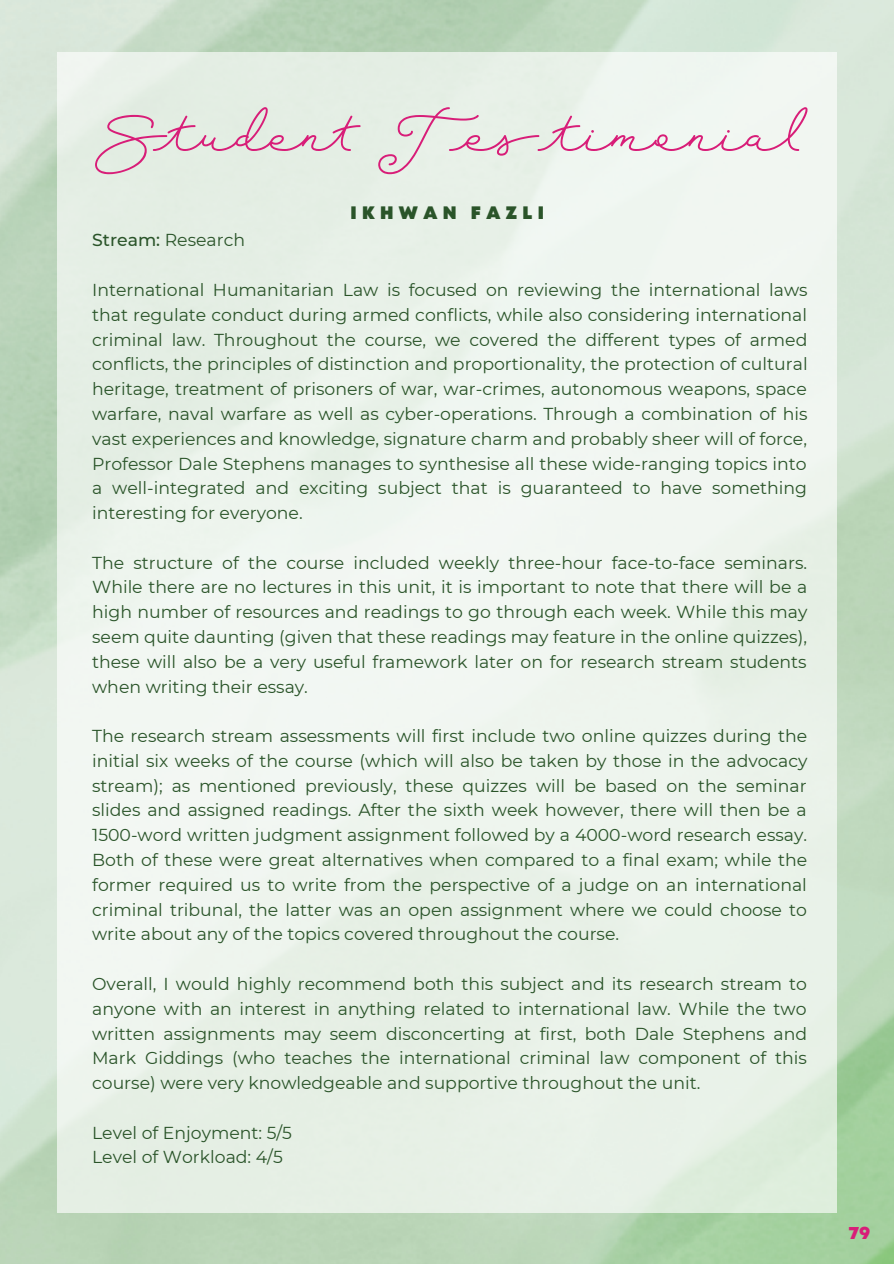
<style>
.page{position:relative;width:894px;height:1264px;background:#fff}
.page>*{position:absolute;margin:0;border:0;box-sizing:border-box;transform-origin:0 0}
.t1{font:65.1px "Sansterdam Light Script";color:#d81d78}
.t2{font:900 18px "Mont";letter-spacing:.3em;color:#2a5429}
.t3{font:900 18px "Mont";color:#d81d78}
.t4{font:17.25px/24.8px "Montserrat";color:#2a5429;text-align:justify}
.s1{font-weight:500}
</style>
<div class="page">
<img style="left:0;top:0;width:893px;height:1263px">
<div style="left:57px;top:52px;width:779px;height:1160px;background:#edf4ed"></div>
<h1 class="t1" style="left:96px;top:102px;width:703px">Student Testimonial</h1>
<p class="t2" style="left:350px;top:206px;width:195px">IKHWAN FAZLI</p>
<p class="t4" style="left:92px;top:228px;width:154px"><span class="s1">Stream:</span> Research</p>
<p class="t4" style="left:92px;top:277px;width:716px">International Humanitarian Law is focused on reviewing the international laws that regulate conduct during armed conflicts, while also considering international criminal law. Throughout the course, we covered the different types of armed conflicts, the principles of distinction and proportionality, the protection of cultural heritage, treatment of prisoners of war, war-crimes, autonomous weapons, space warfare, naval warfare as well as cyber-operations. Through a combination of his vast experiences and knowledge, signature charm and probably sheer will of force, Professor Dale Stephens manages to synthesise all these wide-ranging topics into a well-integrated and exciting subject that is guaranteed to have something interesting for everyone.</p>
<p class="t4" style="left:92px;top:550px;width:716px">The structure of the course included weekly three-hour face-to-face seminars.<br>While there are no lectures in this unit, it is important to note that there will be a high number of resources and readings to go through each week. While this may seem quite daunting (given that these readings may feature in the online quizzes), these will also be a very useful framework later on for research stream students when writing their essay.</p>
<p class="t4" style="left:92px;top:723px;width:716px">The research stream assessments will first include two online quizzes during the initial six weeks of the course (which will also be taken by those in the advocacy stream); as mentioned previously, these quizzes will be based on the seminar slides and assigned readings. After the sixth week however, there will then be a 1500-word written judgment assignment followed by a 4000-word research essay.<br>Both of these were great alternatives when compared to a final exam; while the former required us to write from the perspective of a judge on an international criminal tribunal, the latter was an open assignment where we could choose to write about any of the topics covered throughout the course.</p>
<p class="t4" style="left:92px;top:971px;width:716px">Overall, I would highly recommend both this subject and its research stream to anyone with an interest in anything related to international law. While the two written assignments may seem disconcerting at first, both Dale Stephens and Mark Giddings (who teaches the international criminal law component of this course) were very knowledgeable and supportive throughout the unit.</p>
<p class="t4" style="left:92px;top:1120px;width:201px">Level of Enjoyment: 5/5<br>Level of Workload: 4/5</p>
<p class="t3" style="left:848px;top:1225px;width:23px">79</p>
</div>
